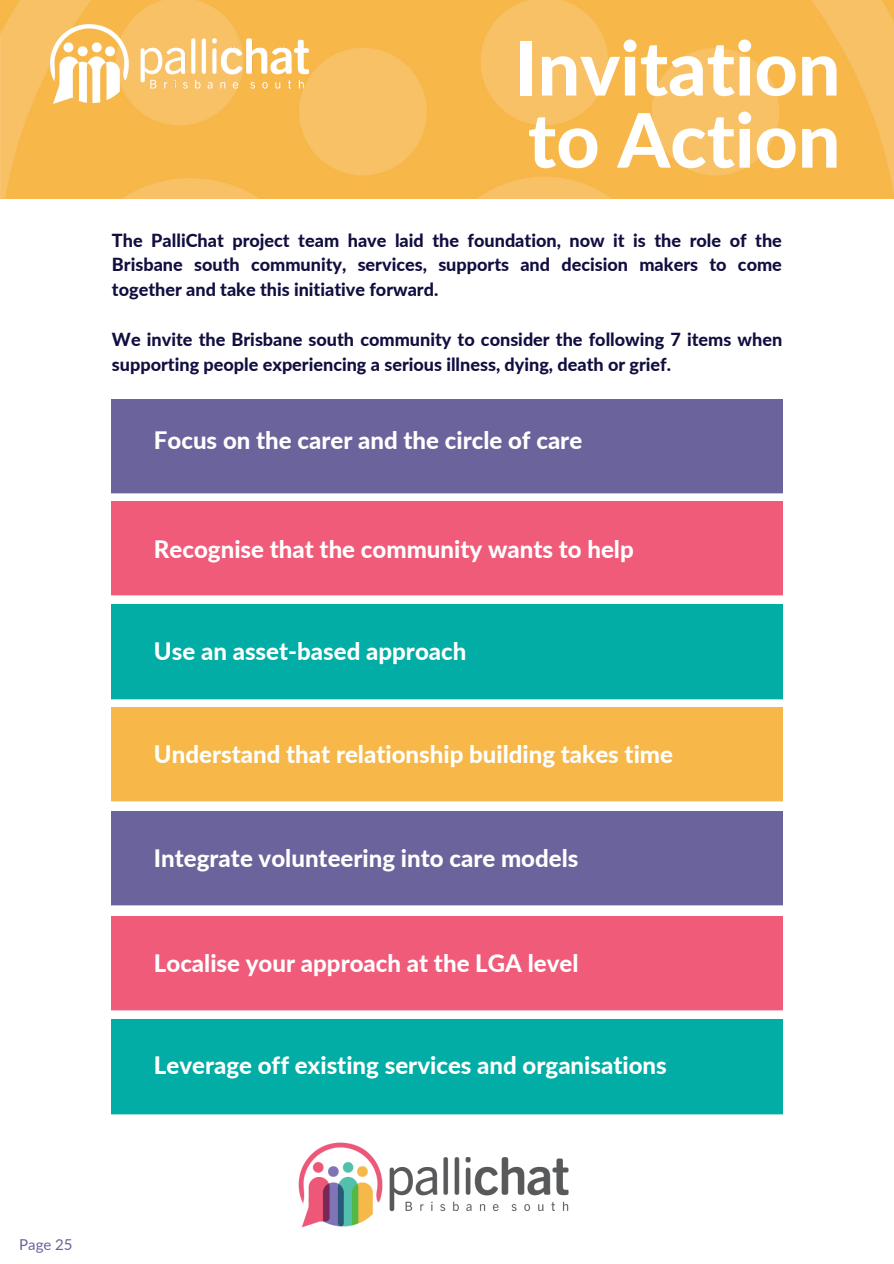
<style>
.page{position:relative;width:894px;height:1264px;background:#fff}
.page>*{position:absolute;margin:0;border:0;box-sizing:border-box;transform-origin:0 0}
.t1{font:800 75px/72px "Lato";color:#fff}
.t2{font:800 24px "Lato";color:#fff}
.t3{font:800 18px/24.8px "Lato";color:#110e40;text-align:justify}
.t4{font:15px "Lato";color:#6a6299}
</style>
<div class="page">
<img style="left:278px;top:1114px;width:317px;height:114px">
<div style="left:112px;top:399px;width:670px;height:95px;background:#6b639b"></div>
<div style="left:112px;top:501px;width:670px;height:94px;background:#f05b7a"></div>
<div style="left:112px;top:604px;width:670px;height:95px;background:#01ada4"></div>
<div style="left:112px;top:707px;width:670px;height:94px;background:#f7b849"></div>
<div style="left:112px;top:811px;width:670px;height:94px;background:#6b639b"></div>
<div style="left:112px;top:1019px;width:670px;height:95px;background:#01ada4"></div>
<div style="left:112px;top:916px;width:670px;height:94px;background:#f05b7a"></div>
<img style="left:0;top:0;width:893px;height:198px">
<img style="left:51px;top:25px;width:257px;height:79px">
<h1 class="t1" style="left:514px;top:30px;width:327px">Invitation to Action</h1>
<p class="t3" style="left:112px;top:227px;width:671px">The PalliChat project team have laid the foundation, now it is the role of the Brisbane south community, services, supports and decision makers to come together and take this initiative forward.</p>
<p class="t3" style="left:112px;top:326px;width:671px">We invite the Brisbane south community to consider the following 7 items when supporting people experiencing a serious illness, dying, death or grief.</p>
<h2 class="t2" style="left:154px;top:425px;width:429px">Focus on the carer and the circle of care</h2>
<h2 class="t2" style="left:154px;top:534px;width:481px">Recognise that the community wants to help</h2>
<h2 class="t2" style="left:154px;top:636px;width:314px">Use an asset-based approach</h2>
<h2 class="t2" style="left:154px;top:739px;width:520px">Understand that relationship building takes time</h2>
<h2 class="t2" style="left:154px;top:843px;width:426px">Integrate volunteering into care models</h2>
<h2 class="t2" style="left:154px;top:948px;width:426px">Localise your approach at the LGA level</h2>
<h2 class="t2" style="left:154px;top:1050px;width:514px">Leverage off existing services and organisations</h2>
<p class="t4" style="left:19px;top:1234px;width:55px">Page 25</p>
</div>
